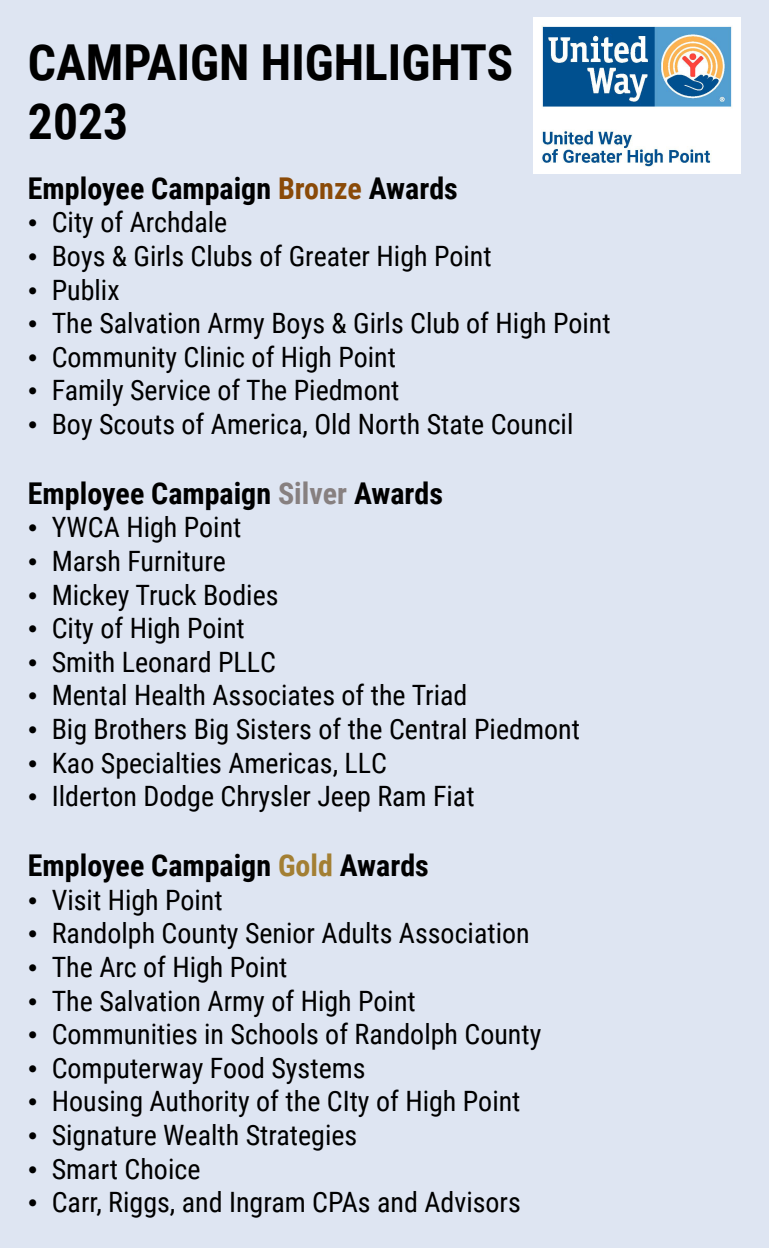
<style>
.page{position:relative;width:769px;height:1248px;background:#fff}
.page>*{position:absolute;margin:0;border:0;box-sizing:border-box;transform-origin:0 0}
.t1{font:700 49.6px/59.4px "Roboto Condensed";color:#000}
.t2{font:700 30px "Roboto Condensed";color:#000}
.t3{font:28px "Roboto Condensed";color:#000}
.s1{color:#8a4a08}
.s2{font-family:"Times New Roman"}
.s3{color:#878080}
.s4{color:#a37f33}
</style>
<div class="page">
<div style="left:0;top:0;width:769px;height:1247px;background:#dee5f2"></div>
<img style="left:533px;top:17px;width:207px;height:156px">
<h1 class="t1" style="left:28px;top:31px;width:487px">CAMPAIGN HIGHLIGHTS<br>2023</h1>
<p class="t2" style="left:28px;top:167px;width:431px">Employee Campaign <span class="s1">Bronze</span> Awards</p>
<p class="t3" style="left:28px;top:203px;width:201px"><span class="s2">•</span> City of Archdale</p>
<p class="t3" style="left:28px;top:236px;width:465px"><span class="s2">•</span> Boys &amp; Girls Clubs of Greater High Point</p>
<p class="t3" style="left:28px;top:270px;width:93px"><span class="s2">•</span> Publix</p>
<p class="t3" style="left:28px;top:303px;width:584px"><span class="s2">•</span> The Salvation Army Boys &amp; Girls Club of High Point</p>
<p class="t3" style="left:28px;top:337px;width:370px"><span class="s2">•</span> Community Clinic of High Point</p>
<p class="t3" style="left:28px;top:371px;width:373px"><span class="s2">•</span> Family Service of The Piedmont</p>
<p class="t3" style="left:28px;top:404px;width:547px"><span class="s2">•</span> Boy Scouts of America, Old North State Council</p>
<p class="t2" style="left:28px;top:472px;width:417px">Employee Campaign <span class="s3">Silver</span> Awards</p>
<p class="t3" style="left:28px;top:507px;width:215px"><span class="s2">•</span> YWCA High Point</p>
<p class="t3" style="left:28px;top:541px;width:200px"><span class="s2">•</span> Marsh Furniture</p>
<p class="t3" style="left:28px;top:575px;width:252px"><span class="s2">•</span> Mickey Truck Bodies</p>
<p class="t3" style="left:28px;top:608px;width:218px"><span class="s2">•</span> City of High Point</p>
<p class="t3" style="left:28px;top:642px;width:250px"><span class="s2">•</span> Smith Leonard PLLC</p>
<p class="t3" style="left:28px;top:675px;width:441px"><span class="s2">•</span> Mental Health Associates of the Triad</p>
<p class="t3" style="left:28px;top:709px;width:553px"><span class="s2">•</span> Big Brothers Big Sisters of the Central Piedmont</p>
<p class="t3" style="left:28px;top:743px;width:361px"><span class="s2">•</span> Kao Specialties Americas, LLC</p>
<p class="t3" style="left:28px;top:776px;width:448px"><span class="s2">•</span> Ilderton Dodge Chrysler Jeep Ram Fiat</p>
<p class="t2" style="left:28px;top:844px;width:402px">Employee Campaign <span class="s4">Gold</span> Awards</p>
<p class="t3" style="left:28px;top:879px;width:196px"><span class="s2">•</span> Visit High Point</p>
<p class="t3" style="left:28px;top:913px;width:503px"><span class="s2">•</span> Randolph County Senior Adults Association</p>
<p class="t3" style="left:28px;top:947px;width:261px"><span class="s2">•</span> The Arc of High Point</p>
<p class="t3" style="left:28px;top:980px;width:389px"><span class="s2">•</span> The Salvation Army of High Point</p>
<p class="t3" style="left:28px;top:1014px;width:515px"><span class="s2">•</span> Communities in Schools of Randolph County</p>
<p class="t3" style="left:28px;top:1047px;width:339px"><span class="s2">•</span> Computerway Food Systems</p>
<p class="t3" style="left:28px;top:1081px;width:494px"><span class="s2">•</span> Housing Authority of the CIty of High Point</p>
<p class="t3" style="left:28px;top:1115px;width:331px"><span class="s2">•</span> Signature Wealth Strategies</p>
<p class="t3" style="left:28px;top:1148px;width:174px"><span class="s2">•</span> Smart Choice</p>
<p class="t3" style="left:28px;top:1182px;width:494px"><span class="s2">•</span> Carr, Riggs, and Ingram CPAs and Advisors</p>
</div>
